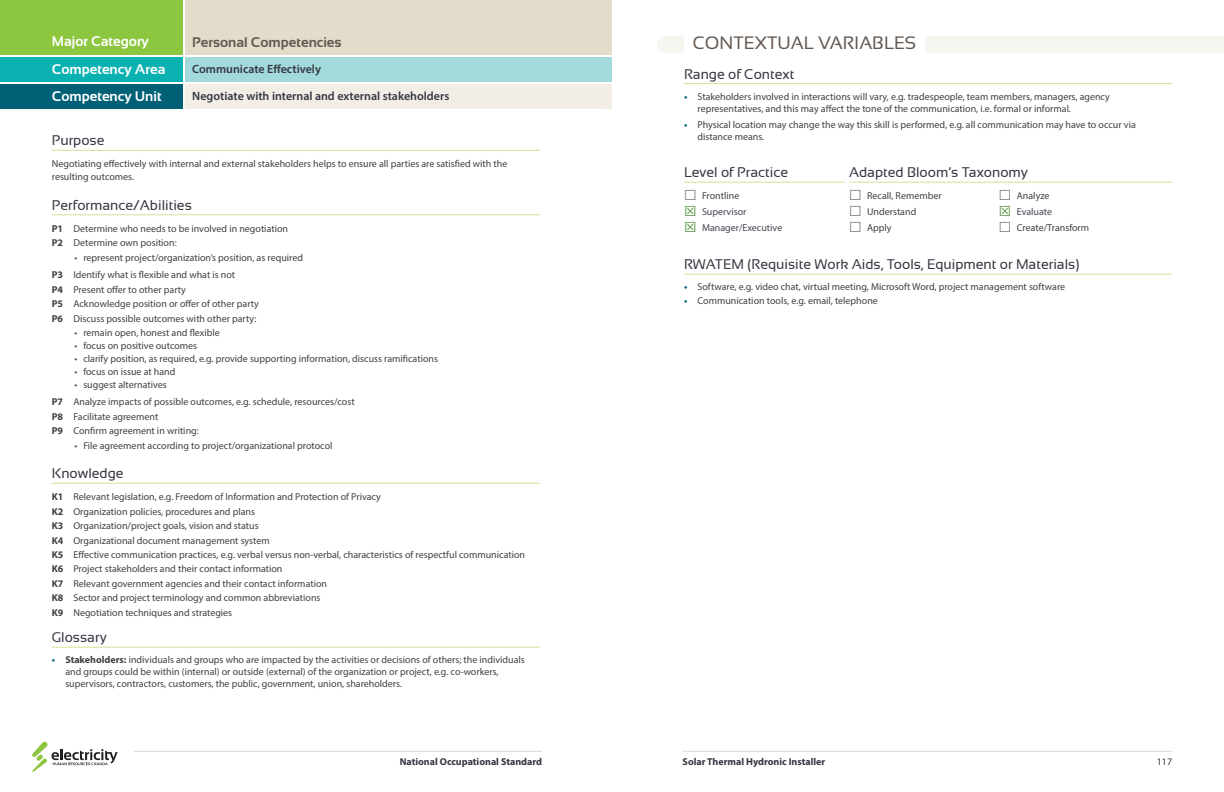
<style>
.page{position:relative;width:1224px;height:792px;background:#fff}
.page>*{position:absolute;margin:0;border:0;box-sizing:border-box;transform-origin:0 0}
.Hi___Contextual_Vari{font:18px "Sansation";color:#635850}
.t1{font:14px "Sansation";color:#343741}
.Major_Cat_w_Shading{font:700 14px "Sansation";color:#635850}
.Competency_Area{font:700 14px "Sansation";color:#fff}
.Competency_Unit{font:700 14px "Sansation";color:#fff}
.Column_Header_with_S{font:700 14px "Sansation";color:#fff}
.Col_2_x_beige_shadin{font:600 12px "Myriad Pro";color:#343741}
.Col_2_w_Shading_-_Le{font:600 12px "Myriad Pro";color:#343741}
.Paragraph_Body_Copy{font:10px/12px "Myriad Pro";color:#414042}
.t2{font:700 10px "Myriad Pro";color:#343741}
.t3{font:10px "Myriad Pro";color:#434750}
.t4{font:10px "Myriad Pro";color:#343741}
.s1{font-weight:700}
.s2{font-weight:700;color:#086a7f}
</style>
<div class="page">
<svg style="left:32px;top:742px;width:86px;height:30px"></svg>
<hr style="left:683px;top:751px;width:489px;height:1px;background:#dedad7">
<hr style="left:134px;top:751px;width:408px;height:1px;background:#dedad7">
<hr style="left:52px;top:150px;width:488px;height:1px;background:#d1e39b">
<hr style="left:52px;top:214px;width:488px;height:1px;background:#d1e39b">
<hr style="left:52px;top:483px;width:488px;height:1px;background:#d1e39b">
<hr style="left:52px;top:647px;width:488px;height:1px;background:#d1e39b">
<svg style="left:182px;top:38px;width:1px;height:17px"></svg>
<div style="left:0;top:0;width:182px;height:54px;background:#8dc63f"></div>
<div style="left:185px;top:0;width:427px;height:54px;background:#e4dcca"></div>
<div style="left:0;top:57px;width:182px;height:25px;background:#0ab1b1"></div>
<div style="left:185px;top:57px;width:427px;height:25px;background:#a2dadb"></div>
<div style="left:0;top:84px;width:182px;height:25px;background:#006176"></div>
<div style="left:185px;top:84px;width:427px;height:25px;background:#f2eee6"></div>
<div style="left:657px;top:36px;width:567px;height:17px;background:#f7f5f0"></div>
<div style="left:684px;top:35px;width:241px;height:18px;background:#fff"></div>
<hr style="left:684px;top:83px;width:488px;height:1px;background:#d1e39b">
<hr style="left:684px;top:274px;width:488px;height:1px;background:#d1e39b">
<hr style="left:684px;top:182px;width:161px;height:1px;background:#d1e39b">
<hr style="left:849px;top:182px;width:323px;height:1px;background:#d1e39b">
<p class="Column_Header_with_S" style="left:52px;top:34px;width:99px">Major Category</p>
<p class="Major_Cat_w_Shading" style="left:192px;top:35px;width:151px">Personal Competencies</p>
<p class="Competency_Area" style="left:52px;top:61px;width:115px">Competency Area</p>
<p class="Col_2_w_Shading_-_Le" style="left:192px;top:62px;width:130px">Communicate Effectively</p>
<p class="Competency_Unit" style="left:52px;top:88px;width:111px">Competency Unit</p>
<p class="Col_2_x_beige_shadin" style="left:192px;top:89px;width:259px">Negotiate with internal and external stakeholders</p>
<h2 class="t1" style="left:52px;top:133px;width:54px">Purpose</h2>
<p class="Paragraph_Body_Copy" style="left:52px;top:157px;width:457px;line-height:13px">Negotiating effectively with internal and external stakeholders helps to ensure all parties are satisfied with the resulting outcomes.</p>
<h2 class="t1" style="left:52px;top:197px;width:142px">Performance/Abilities</h2>
<p class="Paragraph_Body_Copy" style="left:52px;top:222px;width:238px"><span class="s1">P1</span> Determine who needs to be involved in negotiation</p>
<p class="Paragraph_Body_Copy" style="left:52px;top:237px;width:126px"><span class="s1">P2</span> Determine own position:</p>
<p class="Paragraph_Body_Copy" style="left:74px;top:251px;width:230px">• represent project/organization’s position, as required</p>
<p class="Paragraph_Body_Copy" style="left:52px;top:269px;width:185px"><span class="s1">P3</span> Identify what is flexible and what is not</p>
<p class="Paragraph_Body_Copy" style="left:52px;top:283px;width:136px"><span class="s1">P4</span> Present offer to other party</p>
<p class="Paragraph_Body_Copy" style="left:52px;top:298px;width:209px"><span class="s1">P5</span> Acknowledge position or offer of other party</p>
<p class="Paragraph_Body_Copy" style="left:52px;top:312px;width:206px"><span class="s1">P6</span> Discuss possible outcomes with other party:</p>
<p class="Paragraph_Body_Copy" style="left:74px;top:326px;width:147px">• remain open, honest and flexible</p>
<p class="Paragraph_Body_Copy" style="left:74px;top:339px;width:124px">• focus on positive outcomes</p>
<p class="Paragraph_Body_Copy" style="left:74px;top:352px;width:365px">• clarify position, as required, e.g. provide supporting information, discuss ramifications</p>
<p class="Paragraph_Body_Copy" style="left:74px;top:365px;width:103px">• focus on issue at hand</p>
<p class="Paragraph_Body_Copy" style="left:74px;top:378px;width:94px">• suggest alternatives</p>
<p class="Paragraph_Body_Copy" style="left:52px;top:396px;width:304px"><span class="s1">P7</span> Analyze impacts of possible outcomes, e.g. schedule, resources/cost</p>
<p class="Paragraph_Body_Copy" style="left:52px;top:410px;width:108px"><span class="s1">P8</span> Facilitate agreement</p>
<p class="Paragraph_Body_Copy" style="left:52px;top:425px;width:149px"><span class="s1">P9</span> Confirm agreement in writing:</p>
<p class="Paragraph_Body_Copy" style="left:74px;top:439px;width:260px">• File agreement according to project/organizational protocol</p>
<h2 class="t1" style="left:52px;top:466px;width:73px">Knowledge</h2>
<p class="Paragraph_Body_Copy" style="left:52px;top:491px;width:331px"><span class="s1">K1</span> Relevant legislation, e.g. Freedom of Information and Protection of Privacy</p>
<p class="Paragraph_Body_Copy" style="left:52px;top:505px;width:205px"><span class="s1">K2</span> Organization policies, procedures and plans</p>
<p class="Paragraph_Body_Copy" style="left:52px;top:520px;width:208px"><span class="s1">K3</span> Organization/project goals, vision and status</p>
<p class="Paragraph_Body_Copy" style="left:52px;top:534px;width:220px"><span class="s1">K4</span> Organizational document management system</p>
<p class="Paragraph_Body_Copy" style="left:52px;top:549px;width:475px"><span class="s1">K5</span> Effective communication practices, e.g. verbal versus non-verbal, characteristics of respectful communication</p>
<p class="Paragraph_Body_Copy" style="left:52px;top:563px;width:232px"><span class="s1">K6</span> Project stakeholders and their contact information</p>
<p class="Paragraph_Body_Copy" style="left:52px;top:577px;width:277px"><span class="s1">K7</span> Relevant government agencies and their contact information</p>
<p class="Paragraph_Body_Copy" style="left:52px;top:592px;width:270px"><span class="s1">K8</span> Sector and project terminology and common abbreviations</p>
<p class="Paragraph_Body_Copy" style="left:52px;top:606px;width:182px"><span class="s1">K9</span> Negotiation techniques and strategies</p>
<h2 class="t1" style="left:52px;top:630px;width:57px">Glossary</h2>
<p class="Paragraph_Body_Copy" style="left:65px;top:654px;width:461px;text-indent:-13px"><span class="s2">•</span> <span class="s1">Stakeholders:</span> individuals and groups who are impacted by the activities or decisions of others; the individuals and groups could be within (internal) or outside (external) of the organization or project, e.g. co-workers, supervisors, contractors, customers, the public, government, union, shareholders.</p>
<h1 class="Hi___Contextual_Vari" style="left:693px;top:33px;width:225px">CONTEXTUAL VARIABLES</h1>
<h2 class="t1" style="left:684px;top:66px;width:112px">Range of Context</h2>
<p class="Paragraph_Body_Copy" style="left:698px;top:90px;width:414px;text-indent:-14px"><span class="s2">•</span> Stakeholders involved in interactions will vary, e.g. tradespeople, team members, managers, agency representatives, and this may affect the tone of the communication, i.e. formal or informal.</p>
<p class="Paragraph_Body_Copy" style="left:698px;top:119px;width:440px;text-indent:-14px"><span class="s2">•</span> Physical location may change the way this skill is performed, e.g. all communication may have to occur via distance means.</p>
<h2 class="t1" style="left:684px;top:165px;width:106px">Level of Practice</h2>
<h2 class="t1" style="left:849px;top:165px;width:180px">Adapted Bloom’s Taxonomy</h2>
<p class="Paragraph_Body_Copy" style="left:702px;top:189px;width:39px">Frontline</p>
<p class="Paragraph_Body_Copy" style="left:867px;top:189px;width:76px">Recall, Remember</p>
<p class="Paragraph_Body_Copy" style="left:1017px;top:189px;width:34px">Analyze</p>
<p class="t3" style="left:702px;top:206px;width:46px">Supervisor</p>
<p class="Paragraph_Body_Copy" style="left:867px;top:206px;width:51px">Understand</p>
<p class="t3" style="left:1017px;top:206px;width:37px">Evaluate</p>
<p class="t3" style="left:702px;top:221px;width:82px">Manager/Executive</p>
<p class="Paragraph_Body_Copy" style="left:867px;top:221px;width:26px">Apply</p>
<p class="Paragraph_Body_Copy" style="left:1017px;top:221px;width:74px">Create/Transform</p>
<h2 class="t1" style="left:684px;top:256px;width:397px">RWATEM (Requisite Work Aids, Tools, Equipment or Materials)</h2>
<p class="Paragraph_Body_Copy" style="left:684px;top:281px;width:383px"><span class="s2">•</span> Software, e.g. video chat, virtual meeting, Microsoft Word, project management software</p>
<p class="Paragraph_Body_Copy" style="left:684px;top:294px;width:195px"><span class="s2">•</span> Communication tools, e.g. email, telephone</p>
<p class="t2" style="left:400px;top:755px;width:144px">National Occupational Standard</p>
<p class="t2" style="left:683px;top:755px;width:144px">Solar Thermal Hydronic Installer</p>
<p class="t4" style="left:1157px;top:756px;width:17px">117</p>
</div>
